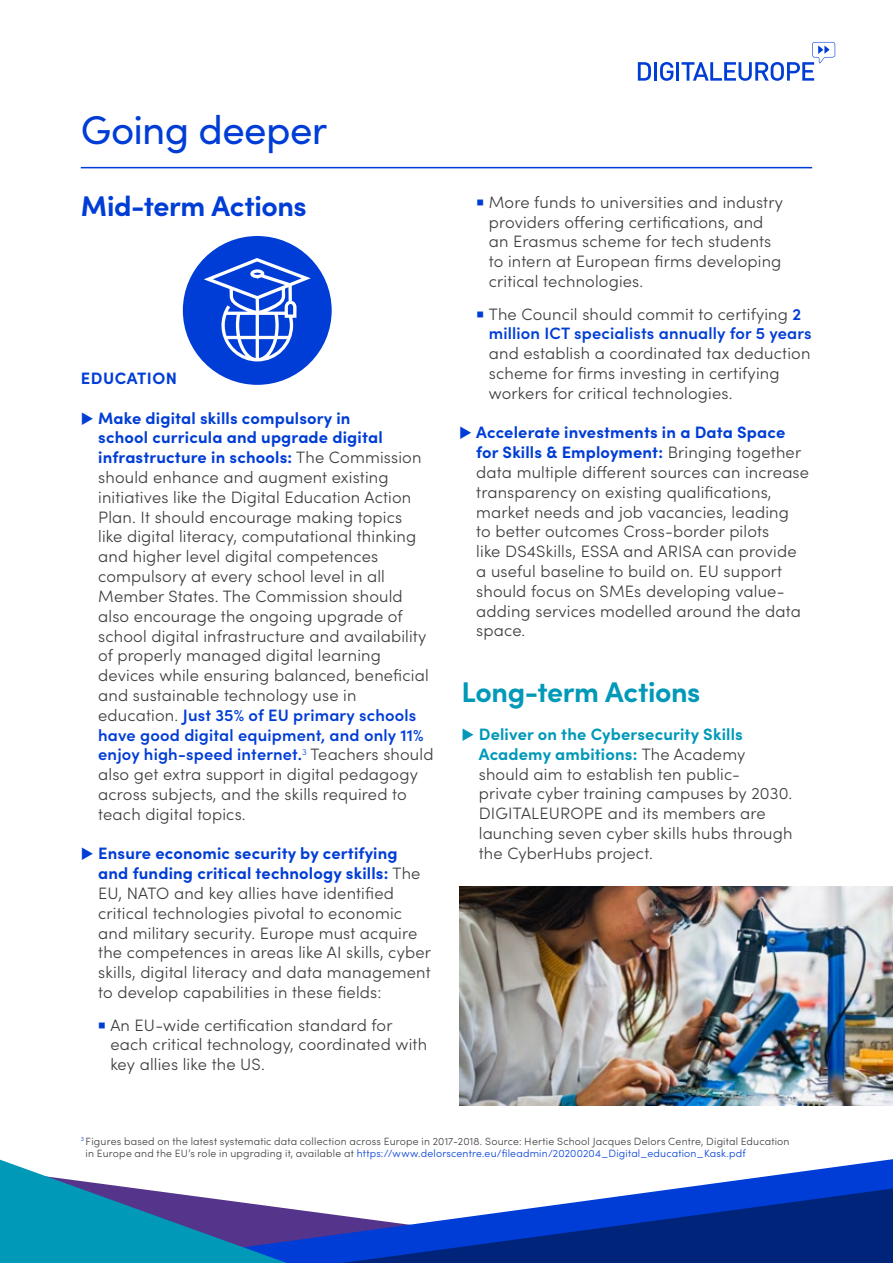
<style>
.page{position:relative;width:893px;height:1263px;background:#fff}
.page>*{position:absolute;margin:0;border:0;box-sizing:border-box;transform-origin:0 0}
.t1{font:40.2px "Sofia Pro";letter-spacing:-.015em;color:#003dd6}
.t2{font:700 28.5px "Sofia Pro";letter-spacing:-.015em;color:#0099b8}
.t3{font:700 28.5px "Sofia Pro";letter-spacing:-.015em;color:#003dd6}
.t4{font:300 16.5px/19.8px "Sofia Pro";letter-spacing:.01em;color:#3c3d3d}
.t5{font:600 16.5px/19.8px "Sofia Pro";letter-spacing:.01em;color:#003dd6}
.t6{font:700 16.5px "Sofia Pro";letter-spacing:.03em;color:#003dd6}
.t7{font:300 10.5px/12px "Sofia Pro";letter-spacing:.02em;color:#3c3d3d}
.s1{color:#003dd6}
.s2{font-weight:700;color:#003dd6}
.s3{font-weight:600;color:#003dd6}
.s4{font-weight:300;color:#3c3d3d}
.s5{color:#0099b8}
.s6{font-weight:700;color:#0099b8}
</style>
<div class="page">
<div style="left:183px;top:236px;width:149px;height:149px;background:#003dd6;border-radius:50%"></div>
<svg style="left:638px;top:62px;width:13px;height:19px"></svg>
<hr style="left:654px;top:62px;width:3px;height:19px;background:#003dd6">
<svg style="left:660px;top:62px;width:13px;height:19px"></svg>
<hr style="left:676px;top:62px;width:3px;height:19px;background:#003dd6">
<svg style="left:681px;top:42px;width:154px;height:39px"></svg>
<svg style="left:287px;top:1159px;width:606px;height:104px"></svg>
<svg style="left:342px;top:1188px;width:551px;height:75px"></svg>
<svg style="left:0;top:1160px;width:287px;height:103px"></svg>
<hr style="left:81px;top:167px;width:731px;height:1px;background:#003dd6">
<svg style="left:204px;top:258px;width:107px;height:103px"></svg>
<img style="left:459px;top:887px;width:434px;height:219px">
<h1 class="t1" style="left:81px;top:101px;width:248px">Going deeper</h1>
<h2 class="t3" style="left:81px;top:184px;width:228px">Mid-term Actions</h2>
<p class="t6" style="left:81px;top:366px;width:98px">EDUCATION</p>
<p class="t4" style="left:98px;top:407px;width:337px;text-indent:-17px"><span class="s1">◆</span> <span class="s2">Make digital skills compulsory in<br>school curricula and upgrade digital infrastructure in schools:</span> The Commission should enhance and augment existing initiatives like the Digital Education Action Plan. It should encourage making topics<br>like digital literacy, computational thinking and higher level digital competences compulsory at every school level in all Member States. The Commission should also encourage the ongoing upgrade of school digital infrastructure and availability of properly managed digital learning devices while ensuring balanced, beneficial and sustainable technology use in education. <span class="s3">Just 35% of EU primary schools have good digital equipment, and only 11% enjoy high-speed internet.</span><sup>3</sup> Teachers should also get extra support in digital pedagogy across subjects, and the skills required to teach digital topics.</p>
<p class="t4" style="left:98px;top:843px;width:334px;text-indent:-17px"><span class="s1">◆</span> <span class="s2">Ensure economic security by certifying and funding critical technology skills:</span> The EU, NATO and key allies have identified critical technologies pivotal to economic and military security. Europe must acquire the competences in areas like AI skills, cyber skills, digital literacy and data management to develop capabilities in these fields:</p>
<p class="t4" style="left:110px;top:1014px;width:318px;text-indent:-13px"><span class="s1">○</span> An EU-wide certification standard for each critical technology, coordinated with key allies like the US.</p>
<p class="t4" style="left:489px;top:191px;width:296px;text-indent:-13px"><span class="s1">○</span> More funds to universities and industry providers offering certifications, and an Erasmus scheme for tech students to intern at European firms developing critical technologies.</p>
<p class="t5" style="left:489px;top:303px;width:324px;text-indent:-13px">○ <span class="s4">The Council should commit to certifying</span> 2 million ICT specialists annually for 5 years</p>
<p class="t4" style="left:489px;top:343px;width:323px">and establish a coordinated tax deduction scheme for firms investing in certifying workers for critical technologies.</p>
<p class="t4" style="left:476px;top:422px;width:334px;text-indent:-17px"><span class="s1">◆</span> <span class="s2">Accelerate investments in a Data Space for Skills &amp; Employment:</span> Bringing together data multiple different sources can increase transparency on existing qualifications, market needs and job vacancies, leading<br>to better outcomes Cross-border pilots<br>like DS4Skills, ESSA and ARISA can provide a useful baseline to build on. EU support should focus on SMEs developing value&shy;adding services modelled around the data space.</p>
<h2 class="t2" style="left:461px;top:670px;width:241px">Long-term Actions</h2>
<p class="t4" style="left:479px;top:723px;width:315px;text-indent:-17px"><span class="s5">◆</span> <span class="s6">Deliver on the Cybersecurity Skills Academy ambitions:</span> The Academy should aim to establish ten public&shy;private cyber training campuses by 2030.<br>DIGITALEUROPE and its members are launching seven cyber skills hubs through the CyberHubs project.</p>
<p class="t7" style="left:86px;top:1134px;width:705px;text-indent:-5px"><sup>3</sup> Figures based on the latest systematic data collection across Europe in 2017-2018. Source: Hertie School Jacques Delors Centre, Digital Education in Europe and the EU’s role in upgrading it, available at <span class="s1">https://www.delorscentre.eu/fileadmin/20200204_Digital_education_Kask.pdf</span></p>
</div>
